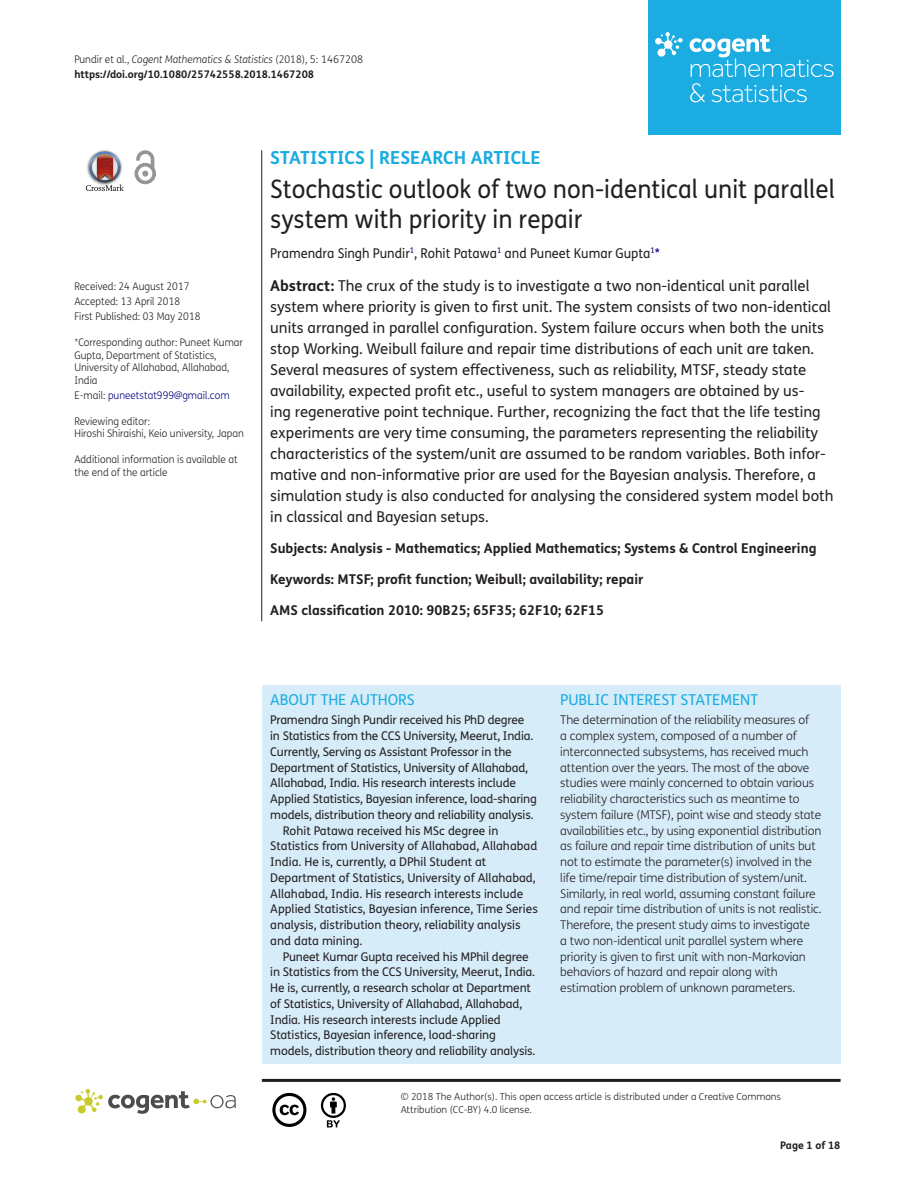
<style>
.page{position:relative;width:915px;height:1191px;background:#fff}
.page>*{position:absolute;margin:0;border:0;box-sizing:border-box;transform-origin:0 0}
.t1{font:25.5px/30px "FS Me Pro";color:#231f20;scale:.95 1}
.t2{font:700 18px "FS Me Pro";color:#1bace1}
.t3{font:15px/21px "FS Me Pro";color:#231f20}
.t4{font:15px "FS Me Pro";color:#1bace1}
.t5{font:700 13.5px "FS Me Pro";color:#231f20}
.t6{font:13.5px "FS Me Pro";color:#231f20;scale:.95 1}
.t7{font:12px "FS Me Pro";letter-spacing:-.01em;color:#231f20}
.t8{font:300 12px/15.8px "FS Me Pro";letter-spacing:-.01em;color:#231f20}
.t9{font:300 10.5px/12.8px "FS Me Pro";color:#231f20;scale:.95 1}
.t10{font:700 10.5px/15px "FS Me Pro";color:#231f20}
.t11{font:300 10.5px "FS Me Pro";color:#000080;scale:.95 1}
.t12{font:300 9.75px/12.8px "FS Me Pro";color:#231f20}
.s1{font-weight:300}
.s2{font-weight:300;font-style:italic}
.s3{color:#231f20}
.s4{color:#000080}
.s5{font-weight:700}
</style>
<div class="page">
<div style="left:648px;top:0;width:192px;height:134px;background:#1bace1"></div>
<svg style="left:689px;top:35px;width:144px;height:42px"></svg>
<svg style="left:655px;top:32px;width:27px;height:23px"></svg>
<svg style="left:690px;top:83px;width:15px;height:19px"></svg>
<svg style="left:711px;top:85px;width:95px;height:17px"></svg>
<div style="left:261px;top:685px;width:579px;height:378px;background:#d6ecf9"></div>
<svg style="left:86px;top:151px;width:38px;height:40px"></svg>
<svg style="left:134px;top:150px;width:22px;height:34px"></svg>
<hr style="left:261px;top:150px;width:1px;height:471px;background:#231f20">
<hr style="left:262px;top:1078px;width:578px;height:3px;background:#231f20">
<svg style="left:75px;top:1089px;width:161px;height:24px"></svg>
<svg style="left:272px;top:1093px;width:34px;height:34px"></svg>
<svg style="left:321px;top:1093px;width:25px;height:34px"></svg>
<p class="t10" style="left:74px;top:51px;width:290px"><span class="s1">Pundir et al.,</span> <span class="s2">Cogent Mathematics &amp; Statistics</span> <span class="s1">(2018), 5: 1467208 </span>https://doi.org/10.1080/25742558.2018.1467208</p>
<p class="t9" style="left:74px;top:279px;width:134px;line-height:14.9px">Received: 24 August 2017<br>Accepted: 13 April 2018<br>First Published: 03 May 2018</p>
<p class="t9" style="left:74px;top:335px;width:179px">*Corresponding author: Puneet Kumar<br>Gupta, Department of Statistics,<br>University of Allahabad, Allahabad,<br>India</p>
<p class="t11" style="left:74px;top:388px;width:165px"><span class="s3">E-mail:</span> puneetstat999@gmail.com</p>
<p class="t9" style="left:74px;top:414px;width:180px">Reviewing editor:<br>Hiroshi Shiraishi, Keio university, Japan</p>
<p class="t9" style="left:74px;top:452px;width:173px">Additional information is available at the end of the article</p>
<h2 class="t2" style="left:270px;top:143px;width:272px">STATISTICS | RESEARCH ARTICLE</h2>
<h1 class="t1" style="left:270px;top:174px;width:595px">Stochastic outlook of two non-identical unit parallel system with priority in repair</h1>
<p class="t6" style="left:270px;top:243px;width:411px">Pramendra Singh Pundir<sup>1</sup>, Rohit Patawa<sup>1</sup> and Puneet Kumar Gupta<sup>1</sup><span class="s4">*</span></p>
<p class="t3" style="left:270px;top:275px;width:564px"><span class="s5">Abstract:</span> The crux of the study is to investigate a two non-identical unit parallel system where priority is given to first unit. The system consists of two non-identical units arranged in parallel configuration. System failure occurs when both the units stop Working. Weibull failure and repair time distributions of each unit are taken.<br>Several measures of system effectiveness, such as reliability, MTSF, steady state availability, expected profit etc., useful to system managers are obtained by us-<br>ing regenerative point technique. Further, recognizing the fact that the life testing experiments are very time consuming, the parameters representing the reliability characteristics of the system/unit are assumed to be random variables. Both infor&shy;mative and non-informative prior are used for the Bayesian analysis. Therefore, a simulation study is also conducted for analysing the considered system model both in classical and Bayesian setups.</p>
<p class="t5" style="left:270px;top:538px;width:547px">Subjects: Analysis - Mathematics; Applied Mathematics; Systems &amp; Control Engineering</p>
<p class="t5" style="left:270px;top:569px;width:374px">Keywords: MTSF; profit function; Weibull; availability; repair</p>
<p class="t5" style="left:270px;top:599px;width:335px">AMS classification 2010: 90B25; 65F35; 62F10; 62F15</p>
<p class="t4" style="left:270px;top:689px;width:146px">ABOUT THE AUTHORS</p>
<p class="t7" style="left:270px;top:712px;width:255px">Pramendra Singh Pundir received his PhD degree</p>
<p class="t7" style="left:270px;top:727px;width:264px">in Statistics from the CCS University, Meerut, India.</p>
<p class="t7" style="left:270px;top:743px;width:243px">Currently, Serving as Assistant Professor in the</p>
<p class="t7" style="left:270px;top:759px;width:259px">Department of Statistics, University of Allahabad,</p>
<p class="t7" style="left:270px;top:775px;width:247px">Allahabad, India. His research interests include</p>
<p class="t7" style="left:270px;top:790px;width:268px">Applied Statistics, Bayesian inference, load-sharing</p>
<p class="t7" style="left:270px;top:806px;width:265px">models, distribution theory and reliability analysis.</p>
<p class="t7" style="left:283px;top:822px;width:217px">Rohit Patawa received his MSc degree in</p>
<p class="t7" style="left:270px;top:838px;width:268px">Statistics from University of Allahabad, Allahabad</p>
<p class="t7" style="left:270px;top:853px;width:217px">India. He is, currently, a DPhil Student at</p>
<p class="t7" style="left:270px;top:869px;width:267px">Department of Statistics, University of Allahabad,</p>
<p class="t7" style="left:270px;top:885px;width:254px">Allahabad, India. His research interests include</p>
<p class="t7" style="left:270px;top:901px;width:269px">Applied Statistics, Bayesian inference, Time Series</p>
<p class="t7" style="left:270px;top:916px;width:252px">analysis, distribution theory, reliability analysis</p>
<p class="t7" style="left:270px;top:932px;width:94px">and data mining.</p>
<p class="t7" style="left:283px;top:948px;width:247px">Puneet Kumar Gupta received his MPhil degree</p>
<p class="t7" style="left:270px;top:964px;width:266px">in Statistics from the CCS University, Meerut, India.</p>
<p class="t7" style="left:270px;top:979px;width:262px">He is, currently, a research scholar at Department</p>
<p class="t7" style="left:270px;top:995px;width:253px">of Statistics, University of Allahabad, Allahabad,</p>
<p class="t7" style="left:270px;top:1011px;width:232px">India. His research interests include Applied</p>
<p class="t7" style="left:270px;top:1027px;width:227px">Statistics, Bayesian inference, load-sharing</p>
<p class="t7" style="left:270px;top:1042px;width:266px">models, distribution theory and reliability analysis.</p>
<p class="t4" style="left:560px;top:689px;width:199px">PUBLIC INTEREST STATEMENT</p>
<p class="t8" style="left:560px;top:712px;width:263px">The determination of the reliability measures of<br>a complex system, composed of a number of interconnected subsystems, has received much attention over the years. The most of the above studies were mainly concerned to obtain various reliability characteristics such as meantime to system failure (MTSF), point wise and steady state availabilities etc., by using exponential distribution as failure and repair time distribution of units but not to estimate the parameter(s) involved in the life time/repair time distribution of system/unit.<br>Similarly, in real world, assuming constant failure and repair time distribution of units is not realistic.<br>Therefore, the present study aims to investigate<br>a two non-identical unit parallel system where priority is given to first unit with non-Markovian behaviors of hazard and repair along with estimation problem of unknown parameters.</p>
<p class="t12" style="left:400px;top:1090px;width:381px">© 2018 The Author(s). This open access article is distributed under a Creative Commons<br>Attribution (CC-BY) 4.0 license.</p>
<p class="t10" style="left:780px;top:1137px;width:62px">Page 1 of 18</p>
</div>
